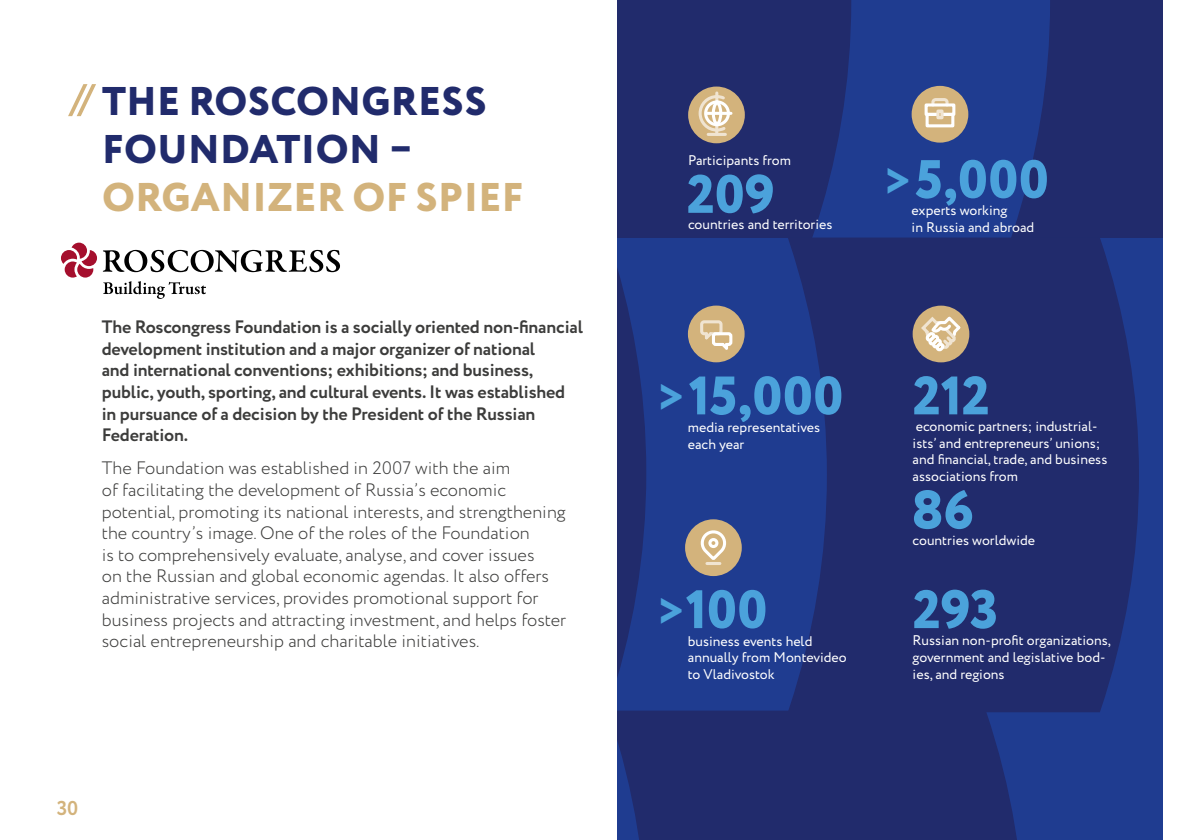
<style>
.page{position:relative;width:1191px;height:840px;background:#fff}
.page>*{position:absolute;margin:0;border:0;box-sizing:border-box;transform-origin:0 0}
.t1{font:800 54px "Circe";color:#4ba2db}
.t2{font:800 40px/48px "Circe";letter-spacing:.01em;color:#212b6c}
.t3{font:800 40px "Circe";letter-spacing:.01em;color:#d3b37c}
.t4{font:700 20px "Circe";color:#d3b37c}
.t5{font:300 18px/21.6px "Circe";color:#3c3c3b}
.t6{font:700 18px/21.6px "Circe";letter-spacing:-.01em;color:#3c3c3b}
.t7{font:14px/16.8px "Circe";color:#fff}
.s1{font-size:42px}
</style>
<div class="page">
<div style="left:617px;top:0;width:545px;height:839px;background:#1f3c90"></div>
<svg style="left:788px;top:237px;width:351px;height:474px;background:#202c70"></svg>
<svg style="left:617px;top:710px;width:408px;height:129px;background:#202c6e"></svg>
<svg style="left:1011px;top:0;width:151px;height:238px"></svg>
<div style="left:617px;top:0;width:234px;height:238px;background:#212b6c"></div>
<svg style="left:617px;top:235px;width:29px;height:443px"></svg>
<svg style="left:103px;top:281px;width:103px;height:18px"></svg>
<svg style="left:61px;top:242px;width:36px;height:35px"></svg>
<svg style="left:103px;top:250px;width:237px;height:22px"></svg>
<svg style="left:68px;top:84px;width:28px;height:32px"></svg>
<div style="left:688px;top:86px;width:57px;height:57px;background:#d3b37c;border-radius:50%"></div>
<hr style="left:708px;top:133px;width:17px;height:3px;background:#f0e4d1">
<div style="left:704px;top:100px;width:26px;height:26px;border:3px solid #fff;border-radius:50%"></div>
<hr style="left:706px;top:112px;width:25px;height:3px;background:#fff">
<svg style="left:697px;top:93px;width:31px;height:41px"></svg>
<div style="left:685px;top:519px;width:57px;height:56px;background:#d3b37c;border-radius:50%"></div>
<svg style="left:700px;top:530px;width:27px;height:34px"></svg>
<div style="left:688px;top:305px;width:56px;height:57px;background:#d3b37c;border-radius:50%"></div>
<div style="left:700px;top:320px;width:22px;height:15px;border:3px solid #f0e4d1;border-radius:3px"></div>
<div style="left:712px;top:332px;width:20px;height:14px;border:3px solid #fff;border-radius:2px"></div>
<svg style="left:702px;top:329px;width:29px;height:21px"></svg>
<div style="left:912px;top:305px;width:57px;height:57px;background:#d3b37c;border-radius:50%"></div>
<svg style="left:919px;top:313px;width:44px;height:41px"></svg>
<div style="left:911px;top:86px;width:57px;height:56px;background:#d3b37c;border-radius:50%"></div>
<div style="left:924px;top:103px;width:31px;height:13px;border:3px solid #fff"></div>
<div style="left:925px;top:113px;width:29px;height:14px;border:3px solid #fff"></div>
<svg style="left:930px;top:98px;width:20px;height:20px"></svg>
<div style="left:936px;top:109px;width:7px;height:10px;border:3px solid #f0e4d1"></div>
<h2 class="t2" style="left:102px;top:80px;width:386px">THE ROSCONGRESS<br>FOUNDATION –</h2>
<h2 class="t3" style="left:102px;top:170px;width:423px">ORGANIZER OF SPIEF</h2>
<p class="t6" style="left:102px;top:317px;width:483px">The Roscongress Foundation is a socially oriented non-financial development institution and a major organizer of national<br>and international conventions; exhibitions; and business, public, youth, sporting, and cultural events. It was established in pursuance of a decision by the President of the Russian Federation.</p>
<p class="t5" style="left:102px;top:457px;width:466px">The Foundation was established in 2007 with the aim<br>of facilitating the development of Russia’s economic potential, promoting its national interests, and strengthening the country’s image. One of the roles of the Foundation<br>is to comprehensively evaluate, analyse, and cover issues<br>on the Russian and global economic agendas. It also offers administrative services, provides promotional support for business projects and attracting investment, and helps foster social entrepreneurship and charitable initiatives.</p>
<p class="t4" style="left:57px;top:794px;width:23px">30</p>
<p class="t7" style="left:688px;top:152px;width:104px">Participants from</p>
<h1 class="t1" style="left:686px;top:158px;width:90px">209</h1>
<p class="t7" style="left:688px;top:216px;width:146px">countries and territories</p>
<h1 class="t1" style="left:884px;top:143px;width:165px"><span class="s1">&gt;</span>5,000</h1>
<p class="t7" style="left:911px;top:202px;width:124px">experts working<br>in Russia and abroad</p>
<h1 class="t1" style="left:912px;top:359px;width:79px">212</h1>
<h1 class="t1" style="left:658px;top:359px;width:186px"><span class="s1">&gt;</span>15,000</h1>
<p class="t7" style="left:688px;top:419px;width:134px">media representatives each year</p>
<p class="t7" style="left:912px;top:418px;width:196px">economic partners; industrial&shy;ists’ and entrepreneurs’ unions; and financial, trade, and business associations from</p>
<h1 class="t1" style="left:911px;top:473px;width:64px">86</h1>
<h1 class="t1" style="left:658px;top:572px;width:110px"><span class="s1">&gt;</span>100</h1>
<p class="t7" style="left:688px;top:632px;width:160px">business events held annually from Montevideo to Vladivostok</p>
<p class="t7" style="left:912px;top:532px;width:124px">countries worldwide</p>
<h1 class="t1" style="left:912px;top:572px;width:87px">293</h1>
<p class="t7" style="left:912px;top:632px;width:200px">Russian non-profit organizations, government and legislative bod&shy;ies, and regions</p>
</div>
